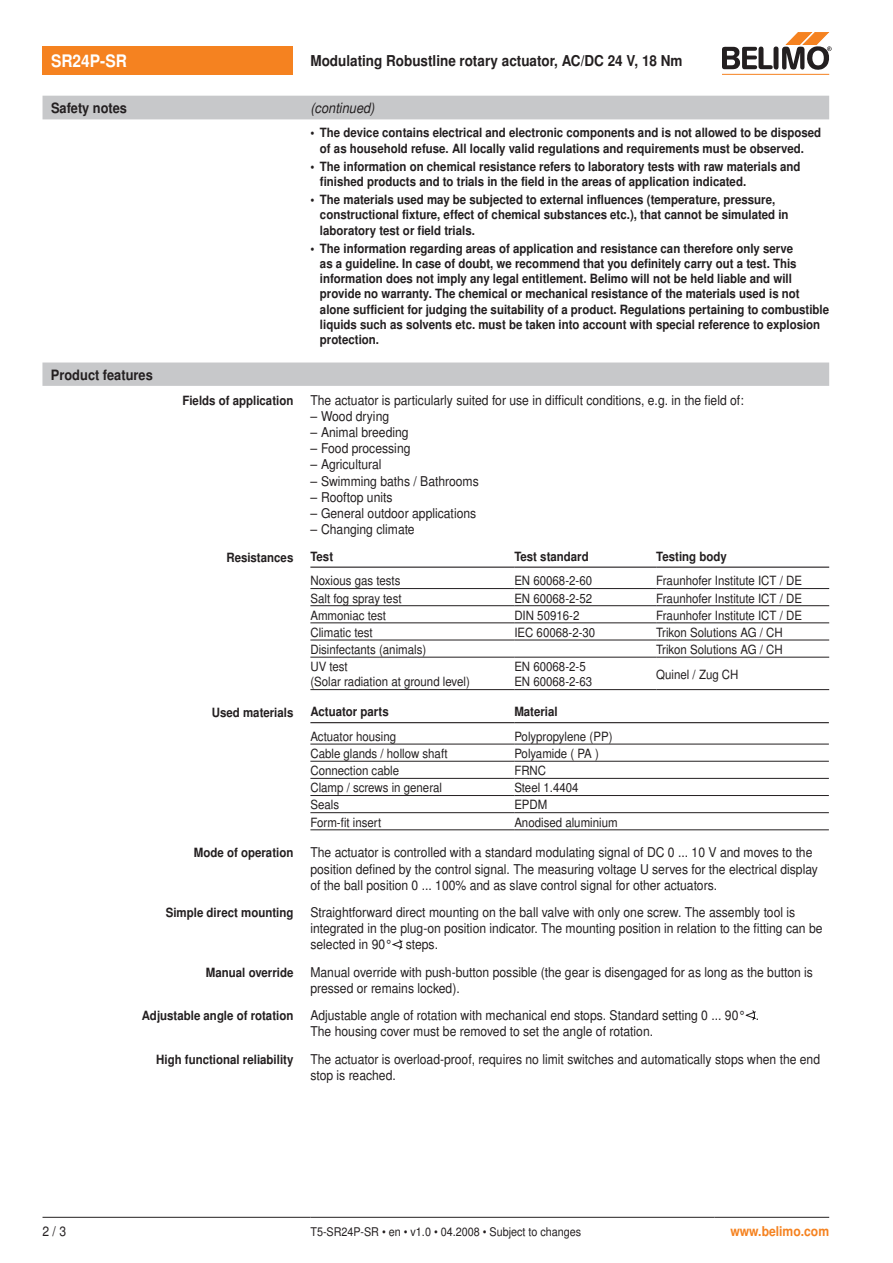
<style>
.page{position:relative;width:893px;height:1263px;background:#fff}
.page>*{position:absolute;margin:0;border:0;box-sizing:border-box;transform-origin:0 0}
.t1{font:700 17.25px "Nimbus Sans BEL";color:#fff;scale:.9 1}
.t2{font:700 15px "Nimbus Sans BEL";color:#231f20;scale:.9 1}
.t3{font:700 14.25px "Nimbus Sans BEL";color:#231f20;scale:.9 1}
.t4{font:italic 14.25px "Nimbus Sans BEL";color:#231f20;scale:.9 1}
.t5{font:13.5px/16.2px "Nimbus Sans BEL";color:#231f20;scale:.9 1}
.t6{font:700 13.5px "Nimbus Sans BEL";color:#f58220;scale:.9 1}
.t7{font:700 12.75px/15.3px "Nimbus Sans BEL";color:#231f20;scale:.9 1}
.t8{font:12.75px/15.3px "Nimbus Sans BEL";color:#231f20;scale:.9 1}
.t9{font:12px "Nimbus Sans BEL";color:#231f20;scale:.9 1}
</style>
<div class="page">
<div style="left:43px;top:47px;width:250px;height:28px;background:#f58220"></div>
<hr style="left:723px;top:74px;width:106px;height:1px;background:#f58220">
<svg style="left:723px;top:33px;width:109px;height:37px"></svg>
<hr style="left:43px;top:1217px;width:267px;height:1px;background:#231f20">
<hr style="left:310px;top:1217px;width:404px;height:1px;background:#231f20">
<hr style="left:714px;top:1217px;width:115px;height:1px;background:#231f20">
<div style="left:43px;top:96px;width:786px;height:23px;background:#c7c8ca"></div>
<div style="left:42px;top:362px;width:787px;height:24px;background:#c7c8ca"></div>
<hr style="left:310px;top:588px;width:204px;height:1px;background:#231f20">
<hr style="left:514px;top:588px;width:142px;height:1px;background:#231f20">
<hr style="left:656px;top:588px;width:173px;height:1px;background:#231f20">
<hr style="left:310px;top:605px;width:204px;height:1px;background:#231f20">
<hr style="left:514px;top:605px;width:142px;height:1px;background:#231f20">
<hr style="left:656px;top:605px;width:173px;height:1px;background:#231f20">
<hr style="left:310px;top:623px;width:204px;height:1px;background:#231f20">
<hr style="left:514px;top:623px;width:142px;height:1px;background:#231f20">
<hr style="left:656px;top:623px;width:173px;height:1px;background:#231f20">
<hr style="left:310px;top:640px;width:204px;height:1px;background:#231f20">
<hr style="left:514px;top:640px;width:142px;height:1px;background:#231f20">
<hr style="left:656px;top:640px;width:173px;height:1px;background:#231f20">
<hr style="left:310px;top:657px;width:204px;height:1px;background:#231f20">
<hr style="left:514px;top:657px;width:142px;height:1px;background:#231f20">
<hr style="left:656px;top:657px;width:173px;height:1px;background:#231f20">
<hr style="left:310px;top:689px;width:204px;height:1px;background:#231f20">
<hr style="left:514px;top:689px;width:142px;height:1px;background:#231f20">
<hr style="left:656px;top:689px;width:173px;height:1px;background:#231f20">
<hr style="left:310px;top:567px;width:204px;height:1px;background:#231f20">
<hr style="left:514px;top:567px;width:142px;height:1px;background:#231f20">
<hr style="left:656px;top:567px;width:173px;height:1px;background:#231f20">
<hr style="left:310px;top:744px;width:204px;height:1px;background:#231f20">
<hr style="left:514px;top:744px;width:315px;height:1px;background:#231f20">
<hr style="left:310px;top:761px;width:204px;height:1px;background:#231f20">
<hr style="left:514px;top:761px;width:315px;height:1px;background:#231f20">
<hr style="left:310px;top:778px;width:204px;height:1px;background:#231f20">
<hr style="left:514px;top:778px;width:315px;height:1px;background:#231f20">
<hr style="left:310px;top:795px;width:204px;height:1px;background:#231f20">
<hr style="left:514px;top:795px;width:315px;height:1px;background:#231f20">
<hr style="left:310px;top:812px;width:204px;height:1px;background:#231f20">
<hr style="left:514px;top:812px;width:315px;height:1px;background:#231f20">
<hr style="left:310px;top:829px;width:204px;height:1px;background:#231f20">
<hr style="left:514px;top:829px;width:315px;height:1px;background:#231f20">
<hr style="left:310px;top:722px;width:204px;height:1px;background:#231f20">
<hr style="left:514px;top:722px;width:315px;height:1px;background:#231f20">
<svg style="left:393px;top:939px;width:9px;height:10px"></svg>
<svg style="left:746px;top:1010px;width:10px;height:10px"></svg>
<h1 class="t1" style="left:51px;top:51px;width:86px">SR24P-SR</h1>
<p class="t2" style="left:310px;top:52px;width:415px">Modulating Robustline rotary actuator, AC/DC 24 V, 18 Nm</p>
<p class="t3" style="left:51px;top:99px;width:86px">Safety notes</p>
<p class="t4" style="left:310px;top:99px;width:73px">(continued)</p>
<p class="t7" style="left:310px;top:126px;width:569px;text-align:center">• The device contains electrical and electronic components and is not allowed to be disposed of as household refuse. All locally valid regulations and requirements must be observed.</p>
<p class="t7" style="left:320px;top:159px;width:536px;text-indent:-10px">• The information on chemical resistance refers to laboratory tests with raw materials and finished products and to trials in the field in the areas of application indicated.</p>
<p class="t7" style="left:320px;top:192px;width:522px;text-indent:-10px">• The materials used may be subjected to external influences (temperature, pressure, constructional fixture, effect of chemical substances etc.), that cannot be simulated in laboratory test or field trials.</p>
<p class="t7" style="left:320px;top:241px;width:567px;text-indent:-10px">• The information regarding areas of application and resistance can therefore only serve<br>as a guideline. In case of doubt, we recommend that you definitely carry out a test. This information does not imply any legal entitlement. Belimo will not be held liable and will provide no warranty. The chemical or mechanical resistance of the materials used is not alone sufficient for judging the suitability of a product. Regulations pertaining to combustible liquids such as solvents etc. must be taken into account with special reference to explosion protection.</p>
<p class="t3" style="left:51px;top:366px;width:115px">Product features</p>
<p class="t7" style="left:183px;top:393px;width:125px">Fields of application</p>
<p class="t5" style="left:310px;top:392px;width:483px">The actuator is particularly suited for use in difficult conditions, e.g. in the field of:</p>
<p class="t5" style="left:310px;top:408px;width:89px">– Wood drying</p>
<p class="t5" style="left:310px;top:424px;width:111px">– Animal breeding</p>
<p class="t5" style="left:310px;top:441px;width:113px">– Food processing</p>
<p class="t5" style="left:310px;top:457px;width:81px">– Agricultural</p>
<p class="t5" style="left:310px;top:473px;width:189px">– Swimming baths / Bathrooms</p>
<p class="t5" style="left:310px;top:489px;width:93px">– Rooftop units</p>
<p class="t5" style="left:310px;top:505px;width:186px">– General outdoor applications</p>
<p class="t5" style="left:310px;top:522px;width:117px">– Changing climate</p>
<p class="t7" style="left:226px;top:550px;width:76px">Resistances</p>
<p class="t7" style="left:310px;top:549px;width:27px">Test</p>
<p class="t7" style="left:514px;top:549px;width:84px">Test standard</p>
<p class="t7" style="left:656px;top:549px;width:80px">Testing body</p>
<p class="t8" style="left:310px;top:573px;width:101px">Noxious gas tests</p>
<p class="t8" style="left:514px;top:573px;width:88px">EN 60068-2-60</p>
<p class="t8" style="left:656px;top:573px;width:164px">Fraunhofer Institute ICT / DE</p>
<p class="t8" style="left:310px;top:591px;width:103px">Salt fog spray test</p>
<p class="t8" style="left:514px;top:591px;width:88px">EN 60068-2-52</p>
<p class="t8" style="left:656px;top:591px;width:164px">Fraunhofer Institute ICT / DE</p>
<p class="t8" style="left:310px;top:608px;width:86px">Ammoniac test</p>
<p class="t8" style="left:514px;top:608px;width:74px">DIN 50916-2</p>
<p class="t8" style="left:656px;top:608px;width:164px">Fraunhofer Institute ICT / DE</p>
<p class="t8" style="left:310px;top:625px;width:71px">Climatic test</p>
<p class="t8" style="left:514px;top:625px;width:92px">IEC 60068-2-30</p>
<p class="t8" style="left:656px;top:625px;width:142px">Trikon Solutions AG / CH</p>
<p class="t8" style="left:310px;top:642px;width:130px">Disinfectants (animals)</p>
<p class="t8" style="left:656px;top:642px;width:142px">Trikon Solutions AG / CH</p>
<p class="t8" style="left:310px;top:659px;width:179px">UV test<br>(Solar radiation at ground level)</p>
<p class="t8" style="left:514px;top:659px;width:88px">EN 60068-2-5<br>EN 60068-2-63</p>
<p class="t8" style="left:656px;top:667px;width:93px">Quinel / Zug CH</p>
<p class="t7" style="left:212px;top:705px;width:92px">Used materials</p>
<p class="t7" style="left:310px;top:705px;width:89px">Actuator parts</p>
<p class="t7" style="left:514px;top:705px;width:50px">Material</p>
<p class="t8" style="left:310px;top:729px;width:97px">Actuator housing</p>
<p class="t8" style="left:514px;top:729px;width:111px">Polypropylene (PP)</p>
<p class="t8" style="left:310px;top:746px;width:154px">Cable glands / hollow shaft</p>
<p class="t8" style="left:514px;top:746px;width:95px">Polyamide ( PA )</p>
<p class="t8" style="left:310px;top:763px;width:100px">Connection cable</p>
<p class="t8" style="left:514px;top:763px;width:37px">FRNC</p>
<p class="t8" style="left:310px;top:780px;width:148px">Clamp / screws in general</p>
<p class="t8" style="left:514px;top:780px;width:73px">Steel 1.4404</p>
<p class="t8" style="left:310px;top:798px;width:33px">Seals</p>
<p class="t8" style="left:514px;top:798px;width:38px">EPDM</p>
<p class="t8" style="left:310px;top:815px;width:80px">Form-fit insert</p>
<p class="t8" style="left:514px;top:815px;width:116px">Anodised aluminium</p>
<p class="t7" style="left:194px;top:846px;width:112px">Mode of operation</p>
<p class="t5" style="left:310px;top:845px;width:565px">The actuator is controlled with a standard modulating signal of DC 0 ... 10 V and moves to the position defined by the control signal. The measuring voltage U serves for the electrical display of the ball position 0 ... 100% and as slave control signal for other actuators.</p>
<p class="t7" style="left:166px;top:905px;width:143px">Simple direct mounting</p>
<p class="t5" style="left:310px;top:904px;width:570px">Straightforward direct mounting on the ball valve with only one screw. The assembly tool is integrated in the plug-on position indicator. The mounting position in relation to the fitting can be selected in 90° steps.</p>
<p class="t7" style="left:206px;top:965px;width:99px">Manual override</p>
<p class="t5" style="left:310px;top:964px;width:560px">Manual override with push-button possible (the gear is disengaged for as long as the button is pressed or remains locked).</p>
<p class="t7" style="left:142px;top:1008px;width:170px">Adjustable angle of rotation</p>
<p class="t5" style="left:310px;top:1008px;width:500px">Adjustable angle of rotation with mechanical end stops. Standard setting 0 ... 90° .<br>The housing cover must be removed to set the angle of rotation.</p>
<p class="t7" style="left:156px;top:1052px;width:154px">High functional reliability</p>
<p class="t5" style="left:310px;top:1051px;width:568px">The actuator is overload-proof, requires no limit switches and automatically stops when the end stop is reached.</p>
<p class="t5" style="left:43px;top:1223px;width:28px">2 / 3</p>
<p class="t9" style="left:310px;top:1224px;width:302px">T5-SR24P-SR • en • v1.0 • 04.2008 • Subject to changes</p>
<p class="t6" style="left:730px;top:1223px;width:111px">www.belimo.com</p>
</div>
